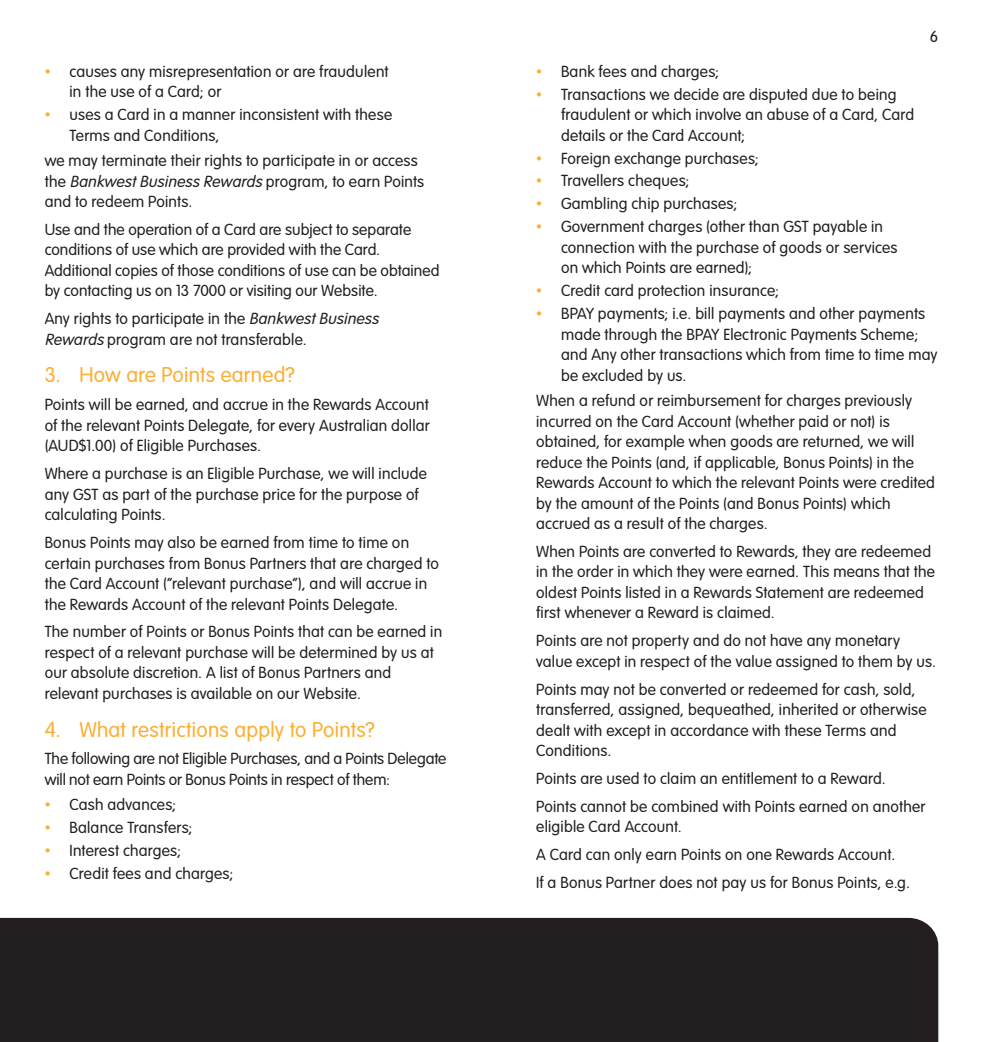
<style>
.page{position:relative;width:983px;height:1042px;background:#fff}
.page>*{position:absolute;margin:0;border:0;box-sizing:border-box;transform-origin:0 0}
.t1{font:300 21px "Bankwest Rounded";letter-spacing:.01em;color:#fbaf33}
.t2{font:300 15.75px/20.5px "Bankwest Rounded";letter-spacing:.015em;color:#231e20}
.t3{font:300 15.75px/20.5px "Bankwest Rounded";letter-spacing:-.005em;color:#231e20}
.s1{color:#fbaf33}
.s2{font-style:italic}
</style>
<div class="page">
<div style="left:0;top:918px;width:938px;height:124px;background:#231e20"></div>
<p class="t2" style="left:69px;top:60px;width:320px;text-indent:-25px"><span class="s1">•</span> causes any misrepresentation or are fraudulent in the use of a Card; or</p>
<p class="t2" style="left:69px;top:104px;width:324px;text-indent:-25px"><span class="s1">•</span> uses a Card in a manner inconsistent with these<br>Terms and Conditions,</p>
<p class="t2" style="left:45px;top:150px;width:381px">we may terminate their rights to participate in or access the <span class="s2">Bankwest Business Rewards</span> program, to earn Points and to redeem Points.</p>
<p class="t2" style="left:45px;top:218px;width:396px">Use and the operation of a Card are subject to separate conditions of use which are provided with the Card.<br>Additional copies of those conditions of use can be obtained by contacting us on 13 7000 or visiting our Website.</p>
<p class="t2" style="left:45px;top:308px;width:335px">Any rights to participate in the <span class="s2">Bankwest Business<br>Rewards</span> program are not transferable.</p>
<h1 class="t1" style="left:45px;top:361px;width:251px">3. How are Points earned?</h1>
<p class="t2" style="left:45px;top:394px;width:386px;text-align:justify">Points will be earned, and accrue in the Rewards Account of the relevant Points Delegate, for every Australian dollar (AUD$1.00) of Eligible Purchases.</p>
<p class="t2" style="left:45px;top:463px;width:384px">Where a purchase is an Eligible Purchase, we will include any GST as part of the purchase price for the purpose of calculating Points.</p>
<p class="t2" style="left:45px;top:532px;width:396px">Bonus Points may also be earned from time to time on certain purchases from Bonus Partners that are charged to the Card Account (“relevant purchase”), and will accrue in the Rewards Account of the relevant Points Delegate.</p>
<p class="t2" style="left:45px;top:621px;width:399px">The number of Points or Bonus Points that can be earned in respect of a relevant purchase will be determined by us at our absolute discretion. A list of Bonus Partners and relevant purchases is available on our Website.</p>
<h1 class="t1" style="left:45px;top:715px;width:331px">4. What restrictions apply to Points?</h1>
<p class="t3" style="left:45px;top:748px;width:403px">The following are not Eligible Purchases, and a Points Delegate will not earn Points or Bonus Points in respect of them:</p>
<p class="t2" style="left:45px;top:794px;width:133px"><span class="s1">•</span> Cash advances;</p>
<p class="t2" style="left:45px;top:817px;width:149px"><span class="s1">•</span> Balance Transfers;</p>
<p class="t2" style="left:45px;top:840px;width:138px"><span class="s1">•</span> Interest charges;</p>
<p class="t2" style="left:45px;top:863px;width:190px"><span class="s1">•</span> Credit fees and charges;</p>
<p class="t2" style="left:929px;top:26px;width:10px">6</p>
<p class="t2" style="left:536px;top:60px;width:184px"><span class="s1">•</span> Bank fees and charges;</p>
<p class="t2" style="left:561px;top:83px;width:354px;text-indent:-25px"><span class="s1">•</span> Transactions we decide are disputed due to being fraudulent or which involve an abuse of a Card, Card details or the Card Account;</p>
<p class="t2" style="left:536px;top:147px;width:224px"><span class="s1">•</span> Foreign exchange purchases;</p>
<p class="t2" style="left:536px;top:170px;width:155px"><span class="s1">•</span> Travellers cheques;</p>
<p class="t2" style="left:536px;top:193px;width:202px"><span class="s1">•</span> Gambling chip purchases;</p>
<p class="t2" style="left:561px;top:216px;width:338px;text-indent:-25px"><span class="s1">•</span> Government charges (other than GST payable in connection with the purchase of goods or services on which Points are earned);</p>
<p class="t2" style="left:536px;top:280px;width:244px"><span class="s1">•</span> Credit card protection insurance;</p>
<p class="t2" style="left:561px;top:303px;width:378px;text-indent:-25px"><span class="s1">•</span> BPAY payments; i.e. bill payments and other payments made through the BPAY Electronic Payments Scheme; and Any other transactions which from time to time may be excluded by us.</p>
<p class="t2" style="left:536px;top:390px;width:400px">When a refund or reimbursement for charges previously incurred on the Card Account (whether paid or not) is obtained, for example when goods are returned, we will reduce the Points (and, if applicable, Bonus Points) in the Rewards Account to which the relevant Points were credited by the amount of the Points (and Bonus Points) which accrued as a result of the charges.</p>
<p class="t2" style="left:536px;top:540px;width:400px">When Points are converted to Rewards, they are redeemed in the order in which they were earned. This means that the oldest Points listed in a Rewards Statement are redeemed first whenever a Reward is claimed.</p>
<p class="t2" style="left:536px;top:630px;width:401px">Points are not property and do not have any monetary value except in respect of the value assigned to them by us.</p>
<p class="t2" style="left:536px;top:678px;width:392px">Points may not be converted or redeemed for cash, sold, transferred, assigned, bequeathed, inherited or otherwise dealt with except in accordance with these Terms and Conditions.</p>
<p class="t2" style="left:536px;top:764px;width:391px;line-height:27.8px">Points are used to claim an entitlement to a Reward.<br>Points cannot be combined with Points earned on another</p>
<p class="t2" style="left:536px;top:812px;width:375px;line-height:27.8px">eligible Card Account.<br>A Card can only earn Points on one Rewards Account.<br>If a Bonus Partner does not pay us for Bonus Points, e.g.</p>
</div>
